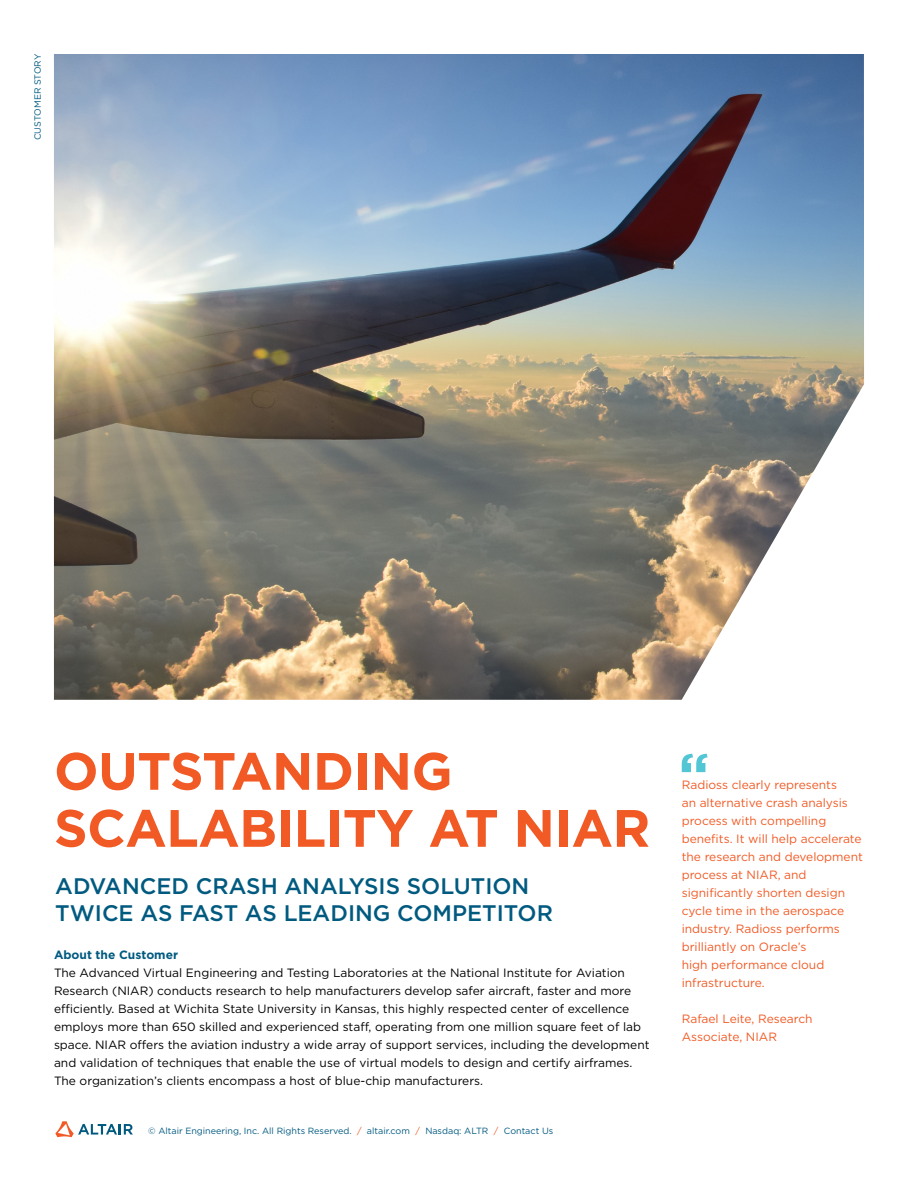
<style>
.page{position:relative;width:918px;height:1188px;background:#fff}
.page>*{position:absolute;margin:0;border:0;box-sizing:border-box;transform-origin:0 0}
.t1{font:700 52.5px/57px "Gotham";letter-spacing:-.01em;color:#f15a25}
.t2{font:500 22.5px/27px "Gotham";color:#005a80}
.t3{font:12px/18px "Gotham";color:#000}
.t4{font:12px/18px "Gotham";color:#f15a25}
.t5{font:700 12px "Gotham";color:#005a80}
.t6{font:9px "Gotham";color:#005a80}
.s1{color:#f15a25}
</style>
<div class="page">
<svg style="left:55px;top:1121px;width:78px;height:16px"></svg>
<svg style="left:682px;top:754px;width:26px;height:18px"></svg>
<img style="left:54px;top:54px;width:810px;height:646px">
<p class="t6" style="left:32px;top:140px;width:88px;rotate:-90deg">CUSTOMER STORY</p>
<h1 class="t1" style="left:54px;top:742px;width:598px">OUTSTANDING<br>SCALABILITY AT NIAR</h1>
<h2 class="t2" style="left:55px;top:872px;width:499px">ADVANCED CRASH ANALYSIS SOLUTION<br>TWICE AS FAST AS LEADING COMPETITOR</h2>
<p class="t5" style="left:54px;top:947px;width:126px">About the Customer</p>
<p class="t3" style="left:54px;top:963px;width:597px">The Advanced Virtual Engineering and Testing Laboratories at the National Institute for Aviation Research (NIAR) conducts research to help manufacturers develop safer aircraft, faster and more efficiently. Based at Wichita State University in Kansas, this highly respected center of excellence employs more than 650 skilled and experienced staff, operating from one million square feet of lab space. NIAR offers the aviation industry a wide array of support services, including the development and validation of techniques that enable the use of virtual models to design and certify airframes.<br>The organization’s clients encompass a host of blue-chip manufacturers.</p>
<p class="t6" style="left:148px;top:1125px;width:407px">© Altair Engineering, Inc. All Rights Reserved. <span class="s1">/</span> altair.com <span class="s1">/</span> Nasdaq: ALTR <span class="s1">/</span> Contact Us</p>
<p class="t4" style="left:682px;top:776px;width:183px">Radioss clearly represents<br>an alternative crash analysis process with compelling benefits. It will help accelerate the research and development process at NIAR, and significantly shorten design cycle time in the aerospace industry. Radioss performs brilliantly on Oracle’s<br>high performance cloud infrastructure.</p>
<p class="t4" style="left:682px;top:1010px;width:132px">Rafael Leite, Research<br>Associate, NIAR</p>
</div>
